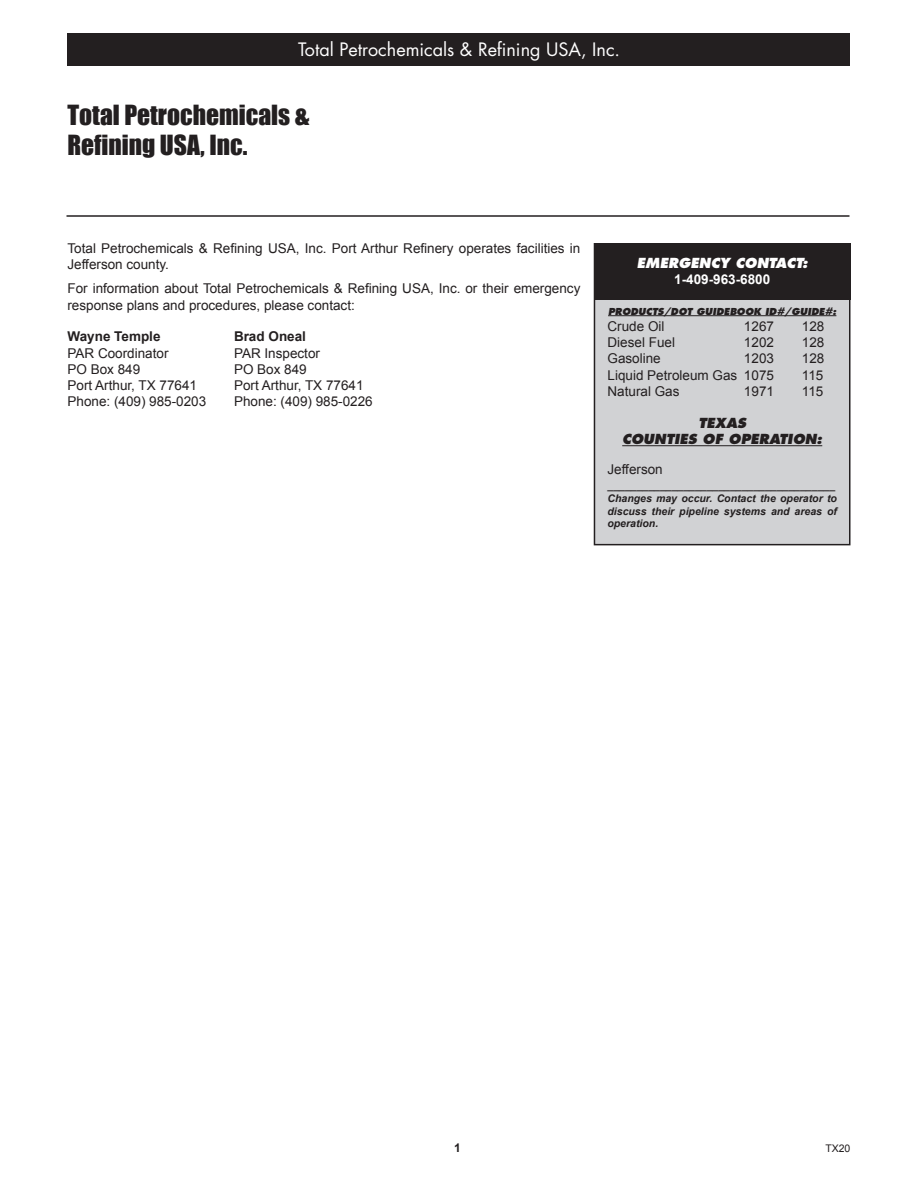
<style>
.page{position:relative;width:918px;height:1188px;background:#fff}
.page>*{position:absolute;margin:0;border:0;box-sizing:border-box;transform-origin:0 0}
.t1{font:25.5px/30.6px "Impact";color:#231f20}
.t2{font:18px "Futura";color:#fff}
.t3{font:13.5px/16.2px "Arial";color:#231f20}
.t4{font:italic 800 13.5px "Futura";color:#231f20}
.t5{font:700 13.5px "Arial";color:#231f20}
.t6{font:italic 800 13.5px "Futura";color:#fff}
.t7{font:700 13.5px "Arial";color:#fff}
.t8{font:700 12px "Arial";color:#231f20}
.t9{font:italic 700 10.5px/12.6px "Arial";color:#231f20;text-align:justify}
.t10{font:10.5px "Arial";color:#231f20}
.t11{font:italic 800 9.3px "Futura";color:#231f20}
</style>
<div class="page">
<div style="left:594px;top:244px;width:256px;height:301px;background:#d1d2d4"></div>
<div style="left:594px;top:243px;width:256px;height:302px;border:2px solid #231f20"></div>
<hr style="left:67px;top:215px;width:783px;height:2px;background:#231f20">
<div style="left:68px;top:34px;width:782px;height:32px;background:#231f20"></div>
<div style="left:594px;top:244px;width:256px;height:56px;background:#231f20"></div>
<hr style="left:608px;top:315px;width:228px;height:1px;background:#231f20">
<hr style="left:622px;top:445px;width:200px;height:1px;background:#231f20">
<p class="t2" style="left:298px;top:38px;width:323px">Total Petrochemicals &amp; Refining USA, Inc.</p>
<p class="t1" style="left:68px;top:99px;width:243px">Total Petrochemicals &amp;<br>Refining USA, Inc.</p>
<p class="t3" style="left:68px;top:240px;width:514px">Total Petrochemicals &amp; Refining USA, Inc. Port Arthur Refinery operates facilities in<br>Jefferson county.</p>
<p class="t3" style="left:68px;top:281px;width:514px">For information about Total Petrochemicals &amp; Refining USA, Inc. or their emergency response plans and procedures, please contact:</p>
<p class="t5" style="left:68px;top:328px;width:95px">Wayne Temple</p>
<p class="t3" style="left:68px;top:345px;width:103px">PAR Coordinator</p>
<p class="t3" style="left:68px;top:361px;width:74px">PO Box 849</p>
<p class="t3" style="left:68px;top:377px;width:131px">Port Arthur, TX 77641</p>
<p class="t3" style="left:68px;top:393px;width:140px">Phone: (409) 985-0203</p>
<p class="t5" style="left:234px;top:328px;width:74px">Brad Oneal</p>
<p class="t3" style="left:234px;top:345px;width:88px">PAR Inspector</p>
<p class="t3" style="left:234px;top:361px;width:74px">PO Box 849</p>
<p class="t3" style="left:234px;top:377px;width:131px">Port Arthur, TX 77641</p>
<p class="t3" style="left:234px;top:393px;width:140px">Phone: (409) 985-0226</p>
<p class="t6" style="left:637px;top:254px;width:172px">EMERGENCY CONTACT:</p>
<p class="t7" style="left:674px;top:271px;width:98px">1-409-963-6800</p>
<p class="t11" style="left:608px;top:305px;width:230px">PRODUCTS/DOT GUIDEBOOK ID#/GUIDE#:</p>
<p class="t3" style="left:608px;top:318px;width:59px">Crude Oil</p>
<p class="t3" style="left:744px;top:318px;width:32px">1267</p>
<p class="t3" style="left:802px;top:318px;width:24px">128</p>
<p class="t3" style="left:608px;top:334px;width:69px">Diesel Fuel</p>
<p class="t3" style="left:744px;top:334px;width:32px">1202</p>
<p class="t3" style="left:802px;top:334px;width:24px">128</p>
<p class="t3" style="left:608px;top:351px;width:55px">Gasoline</p>
<p class="t3" style="left:744px;top:351px;width:32px">1203</p>
<p class="t3" style="left:802px;top:351px;width:24px">128</p>
<p class="t3" style="left:608px;top:367px;width:168px">Liquid Petroleum Gas 1075</p>
<p class="t3" style="left:802px;top:367px;width:23px">115</p>
<p class="t3" style="left:608px;top:383px;width:74px">Natural Gas</p>
<p class="t3" style="left:744px;top:383px;width:32px">1971</p>
<p class="t3" style="left:802px;top:383px;width:23px">115</p>
<p class="t4" style="left:698px;top:415px;width:49px">TEXAS</p>
<p class="t4" style="left:622px;top:431px;width:202px">COUNTIES OF OPERATION:</p>
<p class="t3" style="left:608px;top:461px;width:57px">Jefferson</p>
<p class="t9" style="left:608px;top:480px;width:229px">_______________________________________</p>
<p class="t9" style="left:608px;top:492px;width:231px">Changes may occur. Contact the operator to discuss their pipeline systems and areas of operation.</p>
<p class="t8" style="left:454px;top:1140px;width:8px">1</p>
<p class="t10" style="left:825px;top:1141px;width:27px">TX20</p>
</div>
